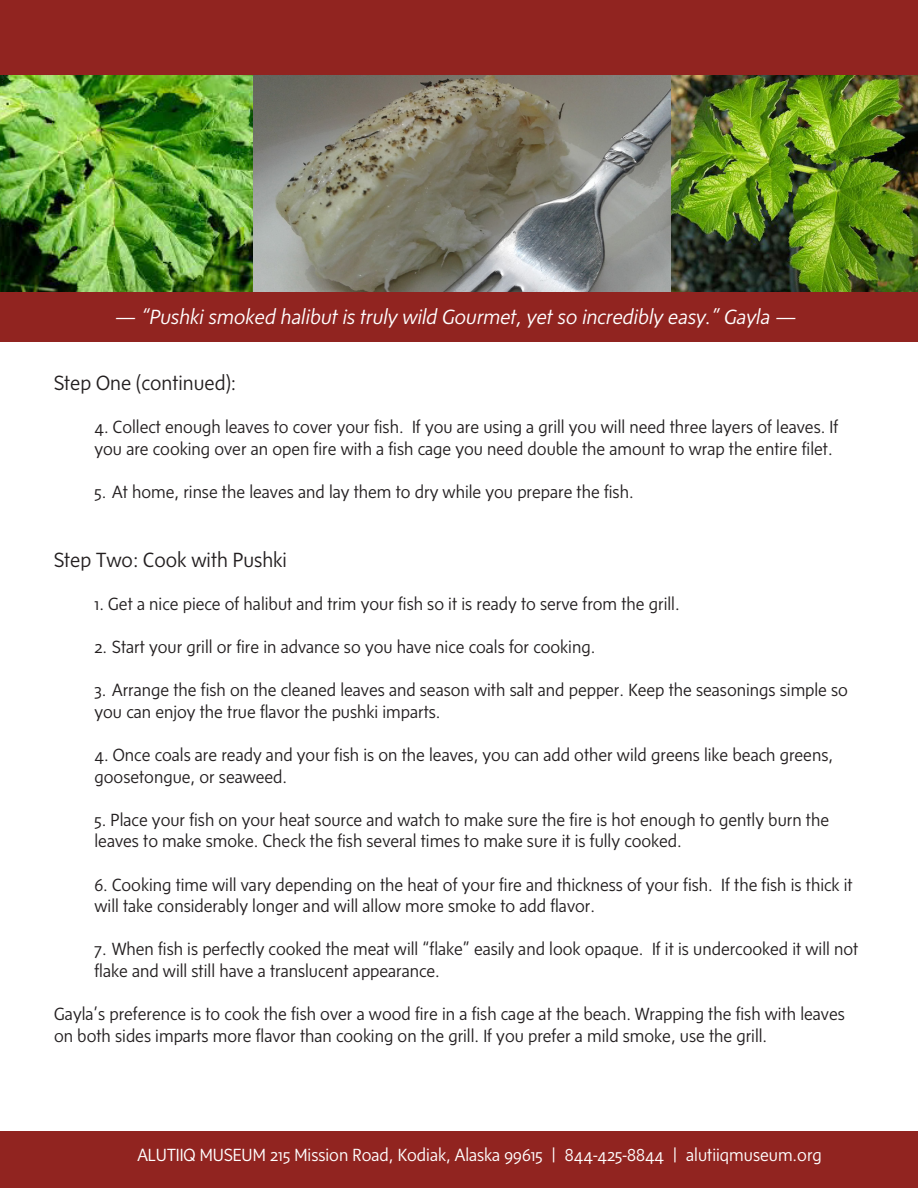
<style>
.page{position:relative;width:918px;height:1188px;background:#fff}
.page>*{position:absolute;margin:0;border:0;box-sizing:border-box;transform-origin:0 0}
.t1{font:italic 300 21px "Sense";color:#fff}
.t2{font:300 21px "Sense";color:#231f20}
.t3{font:300 18px/21.6px "Sense";color:#231f20}
.t4{font:300 18px "Sense";color:#fff}
</style>
<div class="page">
<div style="left:0;top:0;width:918px;height:341px;background:#912420"></div>
<img style="left:0;top:76px;width:918px;height:216px">
<div style="left:0;top:1131px;width:918px;height:57px;background:#912420"></div>
<p class="t1" style="left:114px;top:304px;width:684px">— “Pushki smoked halibut is truly wild Gourmet, yet so incredibly easy.” Gayla —</p>
<p class="t2" style="left:54px;top:371px;width:184px">Step One (continued):</p>
<p class="t3" style="left:94px;top:416px;width:745px">4. Collect enough leaves to cover your fish. If you are using a grill you will need three layers of leaves. If you are cooking over an open fire with a fish cage you need double the amount to wrap the entire filet.</p>
<p class="t3" style="left:94px;top:481px;width:541px">5. At home, rinse the leaves and lay them to dry while you prepare the fish.</p>
<p class="t2" style="left:54px;top:547px;width:235px">Step Two: Cook with Pushki</p>
<p class="t3" style="left:94px;top:592px;width:587px">1. Get a nice piece of halibut and trim your fish so it is ready to serve from the grill.</p>
<p class="t3" style="left:94px;top:636px;width:502px">2. Start your grill or fire in advance so you have nice coals for cooking.</p>
<p class="t3" style="left:94px;top:679px;width:755px">3. Arrange the fish on the cleaned leaves and season with salt and pepper. Keep the seasonings simple so you can enjoy the true flavor the pushki imparts.</p>
<p class="t3" style="left:94px;top:744px;width:740px">4. Once coals are ready and your fish is on the leaves, you can add other wild greens like beach greens, goosetongue, or seaweed.</p>
<p class="t3" style="left:94px;top:808px;width:736px">5. Place your fish on your heat source and watch to make sure the fire is hot enough to gently burn the leaves to make smoke. Check the fish several times to make sure it is fully cooked.</p>
<p class="t3" style="left:94px;top:873px;width:760px">6. Cooking time will vary depending on the heat of your fire and thickness of your fish. If the fish is thick it will take considerably longer and will allow more smoke to add flavor.</p>
<p class="t3" style="left:94px;top:938px;width:765px">7. When fish is perfectly cooked the meat will “flake” easily and look opaque. If it is undercooked it will not flake and will still have a translucent appearance.</p>
<p class="t3" style="left:54px;top:1003px;width:792px">Gayla’s preference is to cook the fish over a wood fire in a fish cage at the beach. Wrapping the fish with leaves on both sides imparts more flavor than cooking on the grill. If you prefer a mild smoke, use the grill.</p>
<p class="t4" style="left:137px;top:1144px;width:686px">ALUTIIQ MUSEUM 215 Mission Road, Kodiak, Alaska 99615 | 844-425-8844 | alutiiqmuseum.org</p>
</div>
